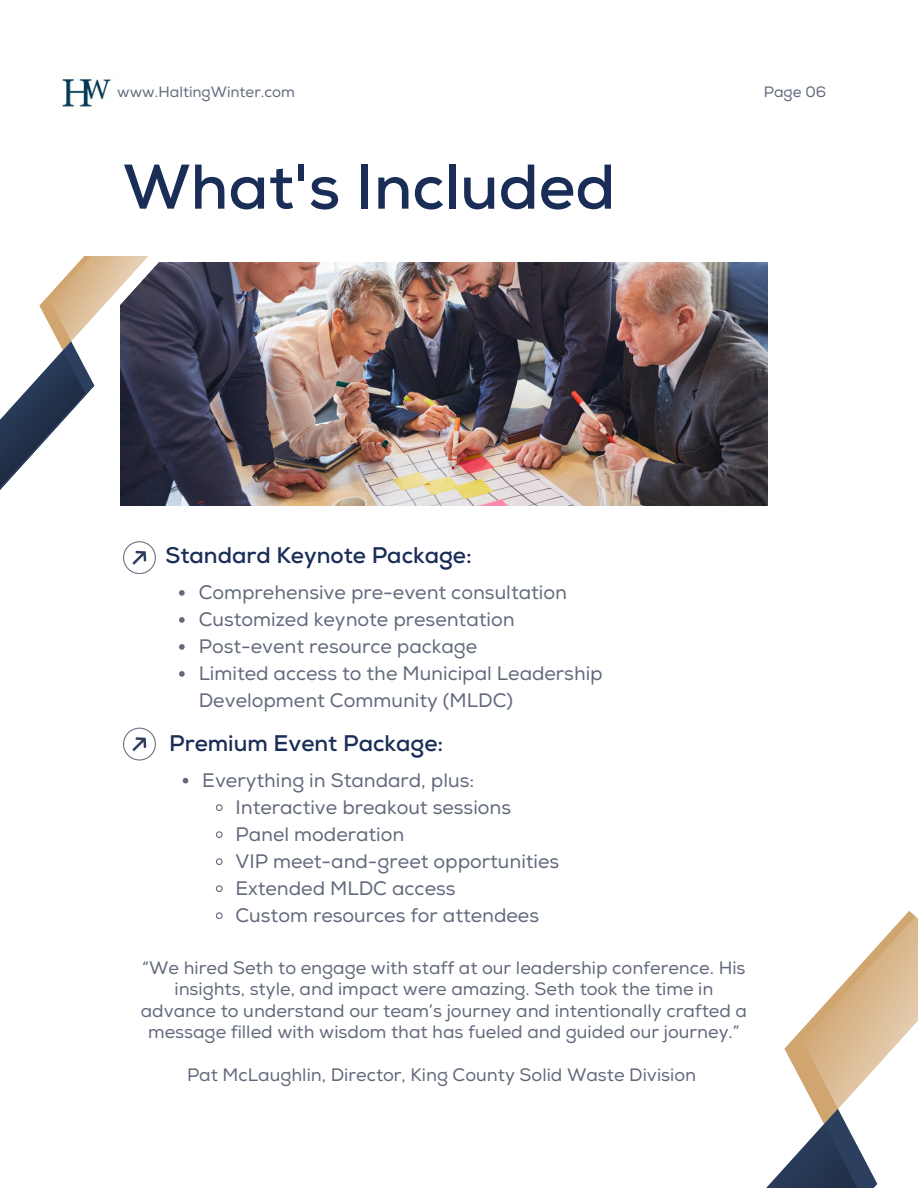
<style>
.page{position:relative;width:918px;height:1188px;background:#fff}
.page>*{position:absolute;margin:0;border:0;box-sizing:border-box;transform-origin:0 0}
.t1{font:700 63px "Nexa";color:#1a2d57}
.t2{font:700 22.5px "Nexa";color:#1a2d57}
.t3{font:19.5px/27px "Nexa";color:#61697b}
.t4{font:18px/21.3px "Nexa";color:#61697b;text-align:center}
.t5{font:15px "Nexa";color:#61697b}
</style>
<div class="page">
<svg style="left:123px;top:728px;width:33px;height:32px"></svg>
<img style="left:205px;top:263px;width:562px;height:243px">
<svg style="left:766px;top:911px;width:152px;height:277px"></svg>
<svg style="left:179px;top:592px;width:6px;height:4px"></svg>
<svg style="left:179px;top:617px;width:6px;height:6px"></svg>
<svg style="left:179px;top:644px;width:6px;height:6px"></svg>
<svg style="left:179px;top:671px;width:6px;height:6px"></svg>
<svg style="left:183px;top:778px;width:5px;height:5px"></svg>
<svg style="left:215px;top:804px;width:8px;height:7px"></svg>
<svg style="left:215px;top:831px;width:8px;height:7px"></svg>
<svg style="left:215px;top:858px;width:8px;height:7px"></svg>
<svg style="left:215px;top:885px;width:8px;height:7px"></svg>
<svg style="left:215px;top:912px;width:8px;height:7px"></svg>
<img style="left:62px;top:79px;width:49px;height:28px">
<svg style="left:156px;top:262px;width:49px;height:330px"></svg>
<svg style="left:0;top:256px;width:156px;height:318px"></svg>
<h2 class="t5" style="left:117px;top:83px;width:179px">www.HaltingWinter.com</h2>
<p class="t5" style="left:764px;top:83px;width:64px">Page 06</p>
<p class="t1" style="left:123px;top:150px;width:494px">What's Included</p>
<p class="t2" style="left:166px;top:542px;width:308px">Standard Keynote Package:</p>
<p class="t3" style="left:199px;top:580px;width:370px">Comprehensive pre-event consultation</p>
<h1 class="t3" style="left:199px;top:607px;width:317px">Customized keynote presentation</h1>
<p class="t3" style="left:199px;top:634px;width:280px">Post-event resource package</p>
<p class="t3" style="left:199px;top:661px;width:406px">Limited access to the Municipal Leadership<br>Development Community (MLDC)</p>
<p class="t2" style="left:169px;top:730px;width:276px">Premium Event Package:</p>
<p class="t3" style="left:202px;top:767px;width:273px">Everything in Standard, plus:</p>
<h2 class="t3" style="left:235px;top:794px;width:277px">Interactive breakout sessions</h2>
<p class="t3" style="left:235px;top:821px;width:170px">Panel moderation</p>
<p class="t3" style="left:235px;top:848px;width:325px">VIP meet-and-greet opportunities</p>
<p class="t3" style="left:235px;top:875px;width:222px">Extended MLDC access</p>
<p class="t3" style="left:235px;top:902px;width:305px">Custom resources for attendees</p>
<p class="t4" style="left:141px;top:958px;width:608px">“We hired Seth to engage with staff at our leadership conference. His insights, style, and impact were amazing. Seth took the time in advance to understand our team’s journey and intentionally crafted a message filled with wisdom that has fueled and guided our journey.”</p>
<p class="t4" style="left:187px;top:1064px;width:511px">Pat McLaughlin, Director, King County Solid Waste Division</p>
</div>
